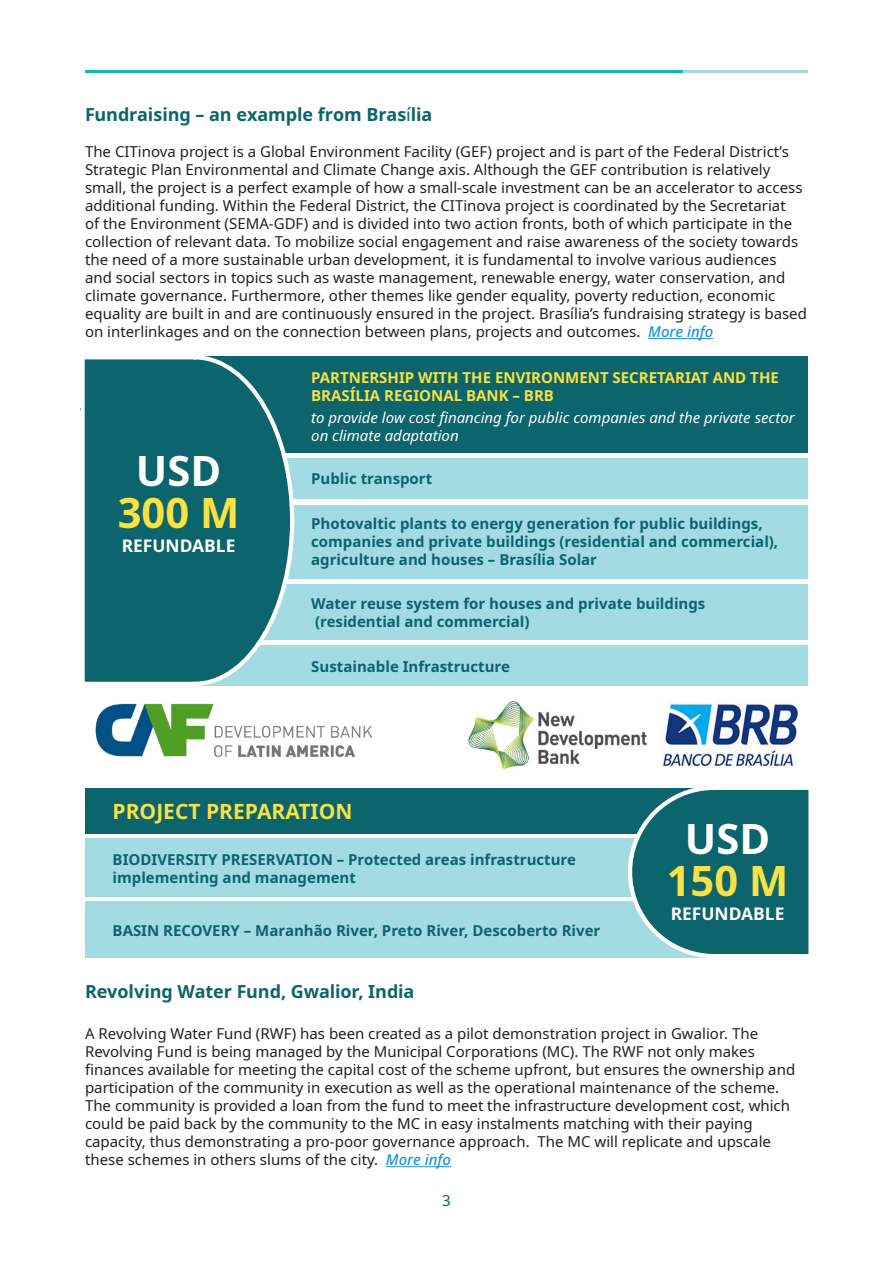
<style>
.page{position:relative;width:893px;height:1263px;background:#fff}
.page>*{position:absolute;margin:0;border:0;box-sizing:border-box;transform-origin:0 0}
.t1{font:700 41.7px/41.7px "Noto Sans";color:#fae242;text-align:center}
.t2{font:700 21px "Noto Sans";color:#f9e242}
.Heading_16_Shifted{font:700 18px "Noto Sans";letter-spacing:-.005em;color:#0c646c}
.t3{font:700 17.4px "Noto Sans";color:#fff}
.Sub_Head{font:15px/18px "Noto Sans";color:#231f20}
.Sub_Head-2{font:700 15px/18px "Noto Sans";color:#0c646c}
.Sub_Head-3{font:italic 15px/18px "Noto Sans";color:#fff}
.Sub_Head-4{font:700 15px/18px "Noto Sans";color:#f9e242}
.t4{font:15px "Noto Sans";color:#0c646c}
.s1{font-weight:400}
.s2{font-weight:500;font-style:italic;color:#1e94d2}
.s3{color:#fff}
</style>
<div class="page">
<hr style="left:85px;top:70px;width:599px;height:3px;background:#10baac">
<hr style="left:684px;top:70px;width:124px;height:3px;background:#a1dae2">
<hr style="left:386px;top:1166px;width:65px;height:1px;background:#1e94d2">
<hr style="left:648px;top:338px;width:65px;height:1px;background:#1e94d2">
<img style="left:95px;top:703px;width:278px;height:55px">
<img style="left:468px;top:700px;width:330px;height:70px">
<div style="left:85px;top:788px;width:653px;height:45px;background:#0c646c"></div>
<div style="left:85px;top:356px;width:723px;height:97px;background:#0c646c"></div>
<div style="left:85px;top:838px;width:653px;height:59px;background:#a3dbe2"></div>
<div style="left:85px;top:901px;width:653px;height:57px;background:#a3dbe2"></div>
<div style="left:155px;top:459px;width:653px;height:40px;background:#a3dbe2"></div>
<div style="left:155px;top:646px;width:653px;height:40px;background:#a3dbe2"></div>
<div style="left:155px;top:505px;width:653px;height:74px;background:#a3dbe2"></div>
<div style="left:155px;top:585px;width:653px;height:55px;background:#a3dbe2"></div>
<svg style="left:626px;top:788px;width:183px;height:170px"></svg>
<svg style="left:80px;top:356px;width:216px;height:330px"></svg>
<p class="Heading_16_Shifted" style="left:85px;top:102px;width:349px">Fundraising – an example from Bras<span class="s1">í</span>lia</p>
<p class="Sub_Head" style="left:85px;top:143px;width:723px">The CITinova project is a Global Environment Facility (GEF) project and is part of the Federal District’s Strategic Plan Environmental and Climate Change axis. Although the GEF contribution is relatively small, the project is a perfect example of how a small-scale investment can be an accelerator to access additional funding. Within the Federal District, the CITinova project is coordinated by the Secretariat<br>of the Environment (SEMA-GDF) and is divided into two action fronts, both of which participate in the collection of relevant data. To mobilize social engagement and raise awareness of the society towards the need of a more sustainable urban development, it is fundamental to involve various audiences and social sectors in topics such as waste management, renewable energy, water conservation, and climate governance. Furthermore, other themes like gender equality, poverty reduction, economic equality are built in and are continuously ensured in the project. Brasília’s fundraising strategy is based on interlinkages and on the connection between plans, projects and outcomes. <span class="s2">More info</span></p>
<p class="t1" style="left:118px;top:451px;width:123px"><span class="s3">USD<br></span>300 M</p>
<p class="t3" style="left:122px;top:533px;width:115px">REFUNDABLE</p>
<p class="Sub_Head-4" style="left:311px;top:369px;width:469px">PARTNERSHIP WITH THE ENVIRONMENT SECRETARIAT AND THE<br>BRASÍLIA REGIONAL BANK – BRB</p>
<p class="Sub_Head-3" style="left:311px;top:409px;width:485px">to provide low cost financing for public companies and the private sector on climate adaptation</p>
<p class="Sub_Head-2" style="left:311px;top:470px;width:123px">Public transport</p>
<p class="Sub_Head-2" style="left:311px;top:515px;width:469px">Photovaltic plants to energy generation for public buildings, companies and private buildings (residential and commercial), agriculture and houses – Brasília Solar</p>
<p class="Sub_Head-2" style="left:311px;top:595px;width:396px">Water reuse system for houses and private buildings (residential and commercial)</p>
<p class="Sub_Head-2" style="left:311px;top:657px;width:200px">Sustainable Infrastructure</p>
<p class="t2" style="left:113px;top:796px;width:241px">PROJECT PREPARATION</p>
<p class="Sub_Head-2" style="left:113px;top:851px;width:465px">BIODIVERSITY PRESERVATION – Protected areas infrastructure implementing and management</p>
<p class="Sub_Head-2" style="left:113px;top:922px;width:489px">BASIN RECOVERY – Maranhão River, Preto River, Descoberto River</p>
<p class="Heading_16_Shifted" style="left:85px;top:979px;width:331px">Revolving Water Fund, Gwalior, India</p>
<p class="t1" style="left:667px;top:819px;width:123px"><span class="s3">USD<br></span>150 M</p>
<p class="t3" style="left:671px;top:902px;width:115px">REFUNDABLE</p>
<p class="Sub_Head" style="left:85px;top:1025px;width:712px">A Revolving Water Fund (RWF) has been created as a pilot demonstration project in Gwalior. The Revolving Fund is being managed by the Municipal Corporations (MC). The RWF not only makes finances available for meeting the capital cost of the scheme upfront, but ensures the ownership and participation of the community in execution as well as the operational maintenance of the scheme.<br>The community is provided a loan from the fund to meet the infrastructure development cost, which could be paid back by the community to the MC in easy instalments matching with their paying capacity, thus demonstrating a pro-poor governance approach. The MC will replicate and upscale these schemes in others slums of the city. <span class="s2">More info</span></p>
<p class="t4" style="left:442px;top:1190px;width:10px">3</p>
</div>
